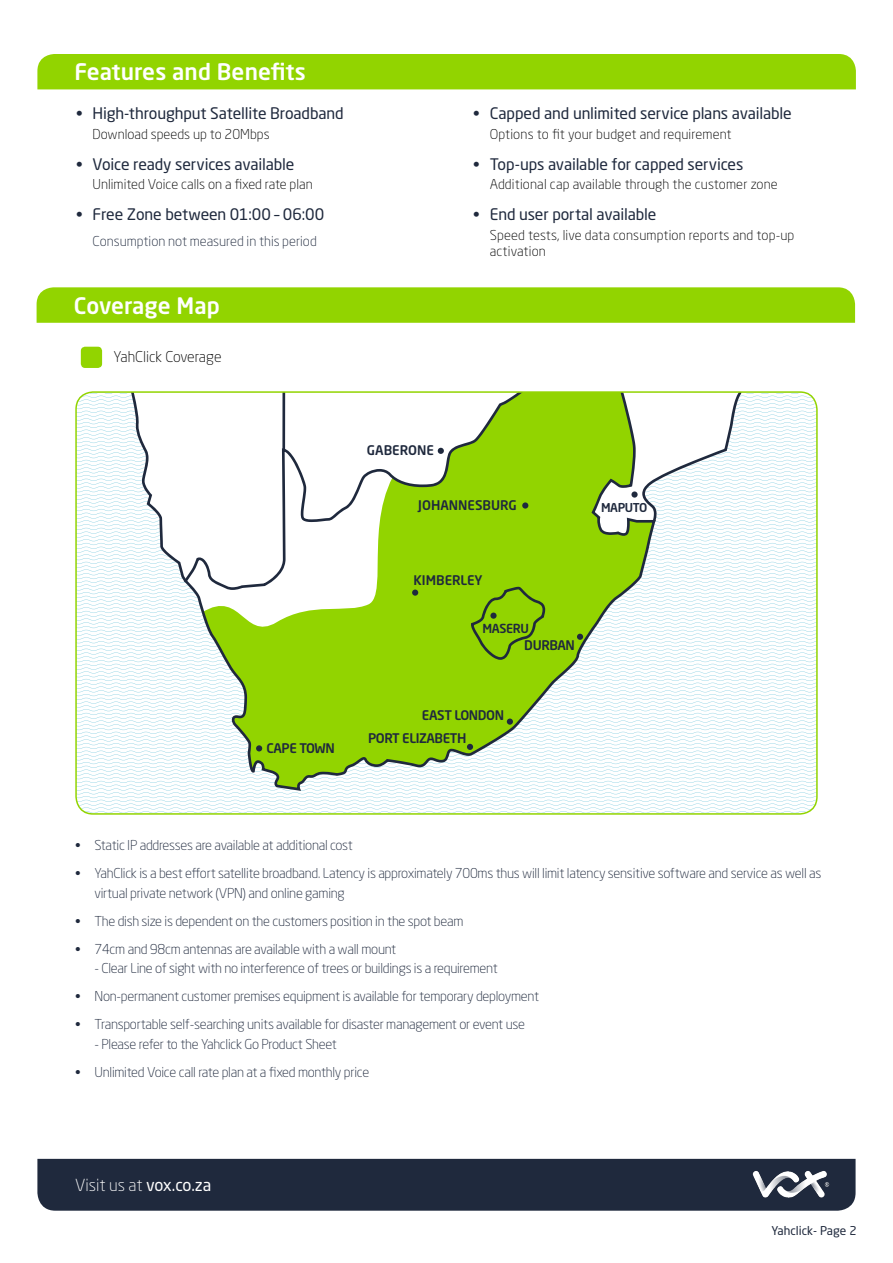
<style>
.page{position:relative;width:893px;height:1263px;background:#fff}
.page>*{position:absolute;margin:0;border:0;box-sizing:border-box;transform-origin:0 0}
.t1{font:500 22.5px "Neo Sans Std";letter-spacing:.005em;color:#fff}
.t2{font:300 16.5px "Neo Sans Std";color:#fff}
.t3{font:15.75px "Neo Sans Std";letter-spacing:-.01em;color:#1f293d}
.t4{font:300 14.85px "Neo Sans Std";color:#000}
.t5{font:300 13.5px/19.5px "Neo Sans Std";letter-spacing:-.02em;color:#1f293d}
.t6{font:300 13.5px/16.5px "Neo Sans Std";letter-spacing:.01em;color:#000}
.t7{font:300 13.5px "Neo Sans Std";color:#1f293d}
.t8{font:500 13.2px "Neo Sans Std";letter-spacing:-.03em;color:#1f293d}
.t9{font:500 13.2px "Neo Sans Std";color:#1f293d}
.t10{font:500 12.3px "Neo Sans Std";letter-spacing:-.03em;color:#1f293d}
.t11{font:500 12.15px "Neo Sans Std";letter-spacing:-.03em;color:#1f293d}
.t12{font:12px "Neo Sans Std";color:#1f293d}
.s1{font-weight:400}
</style>
<div class="page">
<div style="left:37px;top:1159px;width:818px;height:52px;background:#1f293d"></div>
<img style="left:751px;top:1167px;width:80px;height:36px">
<div style="left:37px;top:54px;width:819px;height:35px;background:#92d400"></div>
<div style="left:37px;top:287px;width:818px;height:36px;background:#92d400"></div>
<svg style="left:78px;top:394px;width:737px;height:418px"></svg>
<div style="left:75px;top:391px;width:743px;height:424px;border:2px solid #92d400;border-radius:17px"></div>
<div style="left:81px;top:347px;width:21px;height:21px;background:#92d400;border-radius:4px"></div>
<p class="t1" style="left:75px;top:58px;width:233px">Features and Benefits</p>
<p class="t3" style="left:76px;top:104px;width:269px">• High-throughput Satellite Broadband</p>
<p class="t6" style="left:93px;top:126px;width:179px">Download speeds up to 20Mbps</p>
<p class="t3" style="left:76px;top:154px;width:220px">• Voice ready services available</p>
<p class="t6" style="left:93px;top:176px;width:222px">Unlimited Voice calls on a fixed rate plan</p>
<p class="t3" style="left:76px;top:205px;width:250px">• Free Zone between 01:00 – 06:00</p>
<p class="t7" style="left:93px;top:233px;width:226px">Consumption not measured in this period</p>
<p class="t1" style="left:74px;top:291px;width:148px">Coverage Map</p>
<p class="t4" style="left:114px;top:348px;width:109px">YahClick Coverage</p>
<p class="t3" style="left:473px;top:104px;width:320px">• Capped and unlimited service plans available</p>
<p class="t6" style="left:490px;top:126px;width:243px">Options to fit your budget and requirement</p>
<p class="t3" style="left:473px;top:154px;width:272px">• Top-ups available for capped services</p>
<p class="t6" style="left:490px;top:176px;width:289px">Additional cap available through the customer zone</p>
<p class="t3" style="left:473px;top:205px;width:185px">• End user portal available</p>
<p class="t6" style="left:490px;top:227px;width:306px">Speed tests, live data consumption reports and top-up activation</p>
<p class="t8" style="left:266px;top:739px;width:70px">CAPE TOWN</p>
<p class="t9" style="left:367px;top:442px;width:69px">GABERONE</p>
<p class="t9" style="left:418px;top:497px;width:100px">JOHANNESBURG</p>
<p class="t9" style="left:413px;top:571px;width:71px">KIMBERLEY</p>
<p class="t10" style="left:482px;top:620px;width:48px">MASERU</p>
<p class="t8" style="left:524px;top:637px;width:52px">DURBAN</p>
<p class="t8" style="left:422px;top:707px;width:84px">EAST LONDON</p>
<p class="t8" style="left:368px;top:730px;width:100px">PORT ELIZABETH</p>
<p class="t11" style="left:601px;top:500px;width:48px">MAPUTO</p>
<p class="t5" style="left:75px;top:836px;width:279px">• Static IP addresses are available at additional cost</p>
<p class="t5" style="left:94px;top:864px;width:728px;text-indent:-20px">• YahClick is a best effort satellite broadband. Latency is approximately 700ms thus will limit latency sensitive software and service as well as virtual private network (VPN) and online gaming</p>
<p class="t5" style="left:75px;top:911px;width:390px">• The dish size is dependent on the customers position in the spot beam</p>
<p class="t5" style="left:75px;top:939px;width:323px">• 74cm and 98cm antennas are available with a wall mount</p>
<p class="t5" style="left:94px;top:959px;width:405px">- Clear Line of sight with no interference of trees or buildings is a requirement</p>
<p class="t5" style="left:75px;top:987px;width:466px">• Non-permanent customer premises equipment is available for temporary deployment</p>
<p class="t5" style="left:75px;top:1015px;width:451px">• Transportable self-searching units available for disaster management or event use</p>
<p class="t5" style="left:94px;top:1034px;width:244px">- Please refer to the Yahclick Go Product Sheet</p>
<p class="t5" style="left:75px;top:1062px;width:296px">• Unlimited Voice call rate plan at a fixed monthly price</p>
<p class="t2" style="left:75px;top:1175px;width:138px">Visit us at <span class="s1">vox.co.za</span></p>
<p class="t12" style="left:772px;top:1223px;width:87px">Yahclick- Page 2</p>
</div>
